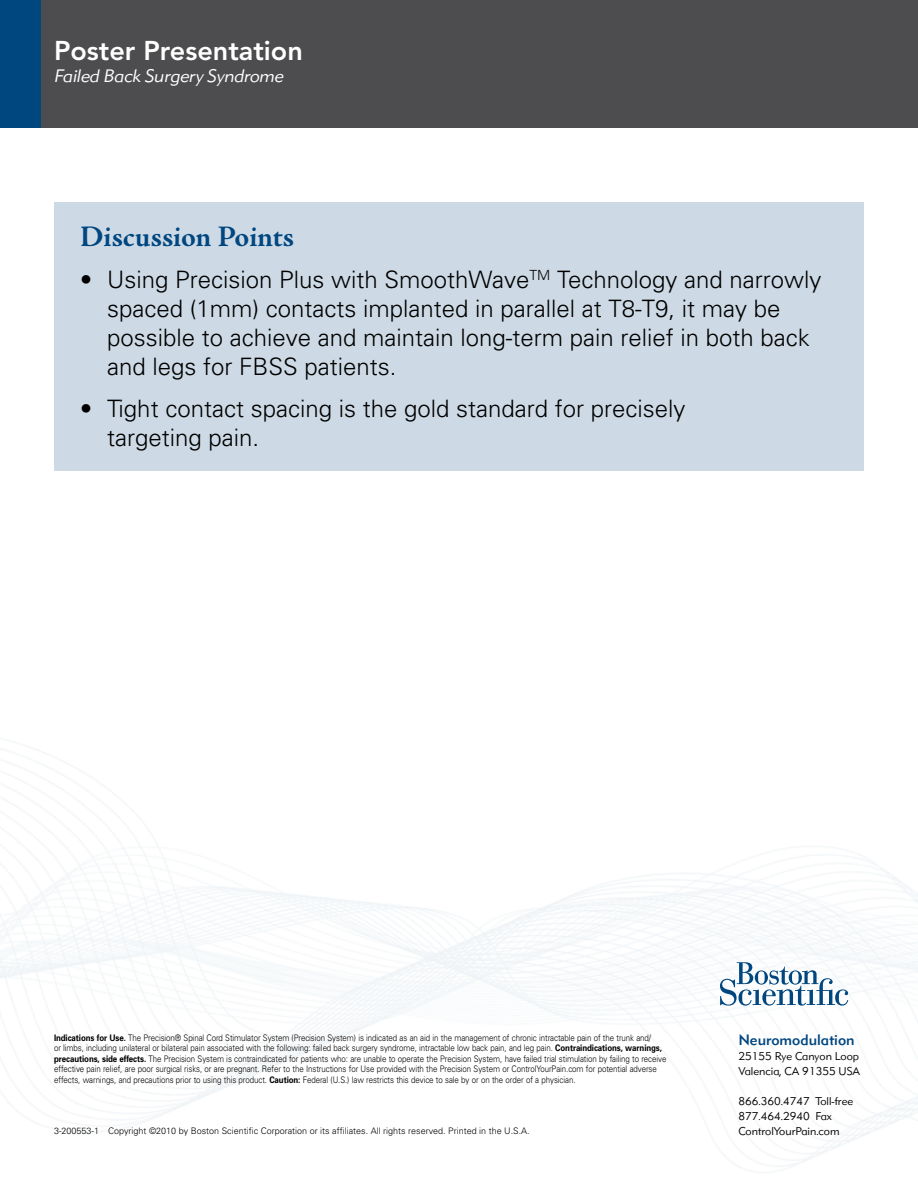
<style>
.page{position:relative;width:918px;height:1188px;background:#fff}
.page>*{position:absolute;margin:0;border:0;box-sizing:border-box;transform-origin:0 0}
.t1{font:700 30px "Adobe Jenson Pro";color:#00467f}
.t2{font:800 27px "Avenir";color:#fff}
.t3{font:300 24px/28.8px "Univers";color:#000}
.t4{font:italic 300 18px "DH Sans";color:#fff}
.t5{font:500 15px "DH Sans";color:#00467f}
.t6{font:300 11.25px/15px "DH Sans";color:#000}
.t7{font:300 9px/10.5px "Univers";letter-spacing:-.01em;color:#000;scale:.88 1}
.t8{font:300 9px "Univers";letter-spacing:-.01em;color:#000}
.s1{font-weight:700}
</style>
<div class="page">
<div style="left:0;top:0;width:918px;height:128px;background:#4d4d4f"></div>
<div style="left:54px;top:202px;width:810px;height:269px;background:#cddae5"></div>
<svg style="left:720px;top:962px;width:128px;height:44px"></svg>
<div style="left:0;top:0;width:40px;height:128px;background:#00467f"></div>
<h2 class="t2" style="left:54px;top:35px;width:250px">Poster Presentation</h2>
<h3 class="t4" style="left:54px;top:64px;width:231px">Failed Back Surgery Syndrome</h3>
<h1 class="t1" style="left:80px;top:220px;width:216px">Discussion Points</h1>
<h3 class="t3" style="left:107px;top:265px;width:716px;text-indent:-27px">• Using Precision Plus with SmoothWave<sup>TM</sup> Technology and narrowly spaced (1mm) contacts implanted in parallel at T8-T9, it may be possible to achieve and maintain long-term pain relief in both back and legs for FBSS patients.</h3>
<h3 class="t3" style="left:107px;top:393px;width:580px;text-indent:-27px">• Tight contact spacing is the gold standard for precisely targeting pain.</h3>
<p class="t7" style="left:54px;top:1032px;width:697px"><span class="s1">Indications for Use.</span> The Precision® Spinal Cord Stimulator System (Precision System) is indicated as an aid in the management of chronic intractable pain of the trunk and/<br>or limbs, including unilateral or bilateral pain associated with the following: failed back surgery syndrome, intractable low back pain, and leg pain. <span class="s1">Contraindications, warnings, precautions, side effects.</span> The Precision System is contraindicated for patients who: are unable to operate the Precision System, have failed trial stimulation by failing to receive effective pain relief, are poor surgical risks, or are pregnant. Refer to the Instructions for Use provided with the Precision System or ControlYourPain.com for potential adverse effects, warnings, and precautions prior to using this product. <span class="s1">Caution:</span> Federal (U.S.) law restricts this device to sale by or on the order of a physician.</p>
<p class="t8" style="left:54px;top:1126px;width:477px">3-200553-1 Copyright ©2010 by Boston Scientific Corporation or its affiliates. All rights reserved. Printed in the U.S.A.</p>
<h3 class="t5" style="left:738px;top:1031px;width:118px">Neuromodulation</h3>
<p class="t6" style="left:738px;top:1049px;width:123px">25155 Rye Canyon Loop<br>Valencia, CA 91355 USA</p>
<p class="t6" style="left:738px;top:1094px;width:116px">866.360.4747 Toll-free<br>877.464.2940 Fax<br>ControlYourPain.com</p>
</div>
